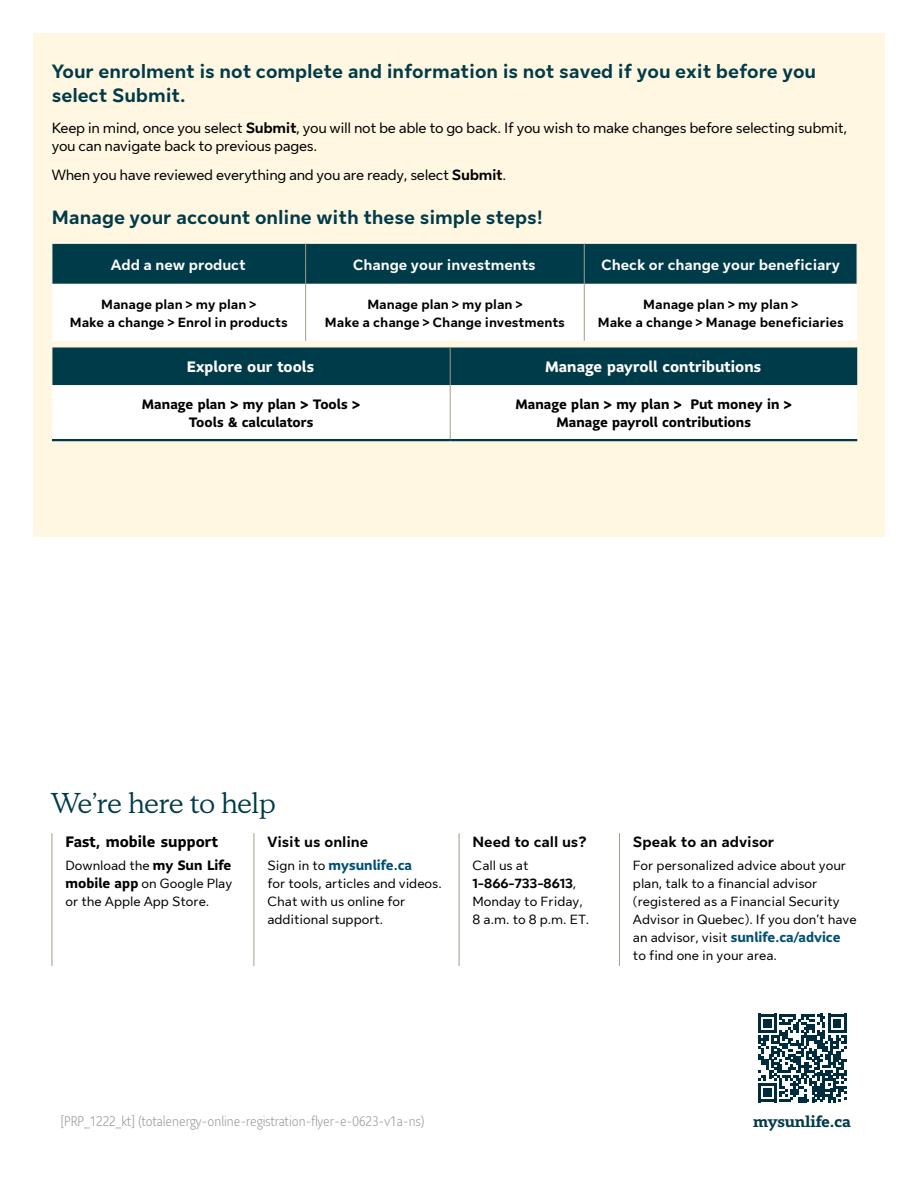
<style>
.page{position:relative;width:918px;height:1188px;background:#fff}
.page>*{position:absolute;margin:0;border:0;box-sizing:border-box;transform-origin:0 0}
.t1{font:28.5px "Sun Life New Display";color:#003b49}
.t2{font:700 19.5px/23.4px "Sun Life New Text";color:#003b49}
.t3{font:15px/18px "Sun Life New Text";letter-spacing:-.02em;color:#000}
.t4{font:700 15px "Sun Life New Text";color:#fff}
.t5{font:700 15px "Sun Life New Text";color:#000}
.t6{font:700 15px "Sun Life Sans";color:#fff}
.t7{font:700 15px "Sun Life Sans";color:#000}
.t8{font:700 15px "Sun Life Serif";letter-spacing:-.02em;color:#003b49}
.t9{font:13.5px/18px "Sun Life New Text";color:#000}
.t10{font:700 13.5px/18px "Sun Life New Text";color:#000;text-align:center}
.t11{font:700 13.5px/18px "Sun Life Sans";color:#000;text-align:center}
.t12{font:300 13.5px "Sun Life Sans Condensed";color:#9a9a9b}
.t13{font:700 13.5px "Sun Life Sans";color:#004f73}
.s1{font-weight:700}
.s2{font-family:"Sun Life Sans";font-weight:700}
.s3{font-family:"Sun Life New Text";font-weight:400;color:#000}
</style>
<div class="page">
<div style="left:33px;top:33px;width:852px;height:504px;background:#fff7e1"></div>
<svg style="left:758px;top:1014px;width:89px;height:88px"></svg>
<div style="left:53px;top:244px;width:804px;height:40px;background:#003b49"></div>
<div style="left:52px;top:284px;width:805px;height:57px;background:#fff"></div>
<hr style="left:305px;top:244px;width:1px;height:40px;background:#a49c8a">
<hr style="left:305px;top:284px;width:1px;height:57px;background:#a49c8a">
<hr style="left:584px;top:244px;width:1px;height:40px;background:#a49c8a">
<hr style="left:584px;top:284px;width:1px;height:57px;background:#a49c8a">
<div style="left:53px;top:348px;width:804px;height:37px;background:#003b49"></div>
<div style="left:52px;top:385px;width:805px;height:54px;background:#fff"></div>
<hr style="left:450px;top:347px;width:1px;height:38px;background:#a49c8a">
<hr style="left:450px;top:385px;width:1px;height:54px;background:#a49c8a">
<hr style="left:52px;top:439px;width:398px;height:2px;background:#003b49">
<hr style="left:450px;top:439px;width:407px;height:2px;background:#003b49">
<hr style="left:254px;top:833px;width:1px;height:133px;background:#a49c8a">
<hr style="left:459px;top:833px;width:1px;height:133px;background:#a49c8a">
<hr style="left:619px;top:833px;width:1px;height:133px;background:#a49c8a">
<hr style="left:52px;top:833px;width:1px;height:133px;background:#a49c8a">
<h2 class="t2" style="left:52px;top:59px;width:766px">Your enrolment is not complete and information is not saved if you exit before you select Submit.</h2>
<p class="t3" style="left:52px;top:118px;width:797px">Keep in mind, once you select <span class="s1">Submit</span>, you will not be able to go back. If you wish to make changes before selecting submit, you can navigate back to previous pages.</p>
<p class="t3" style="left:52px;top:165px;width:456px">When you have reviewed everything and you are ready, select <span class="s1">Submit</span>.</p>
<h2 class="t2" style="left:52px;top:204px;width:493px">Manage your account online with these simple steps!</h2>
<p class="t4" style="left:111px;top:255px;width:136px">Add a new product</p>
<p class="t4" style="left:353px;top:255px;width:184px">Change your investments</p>
<p class="t4" style="left:601px;top:255px;width:240px">Check or change your beneficiary</p>
<p class="t10" style="left:70px;top:295px;width:219px">Manage plan &gt; my plan &gt;<br>Make a change &gt; Enrol in products</p>
<p class="t10" style="left:325px;top:295px;width:241px">Manage plan &gt; my plan &gt;<br>Make a change &gt; Change investments</p>
<p class="t10" style="left:598px;top:295px;width:247px">Manage plan &gt; my plan &gt;<br>Make a change &gt; Manage beneficiaries</p>
<p class="t6" style="left:187px;top:356px;width:129px">Explore our tools</p>
<p class="t6" style="left:545px;top:356px;width:218px">Manage payroll contributions</p>
<p class="t11" style="left:142px;top:395px;width:220px">Manage plan &gt; my plan &gt; Tools &gt;<br>Tools &amp; calculators</p>
<p class="t11" style="left:515px;top:395px;width:278px">Manage plan &gt; my plan &gt; Put money in &gt;<br>Manage payroll contributions</p>
<h1 class="t1" style="left:52px;top:784px;width:225px">We’re here to help</h1>
<p class="t7" style="left:65px;top:832px;width:154px">Fast, mobile support</p>
<p class="t9" style="left:65px;top:856px;width:168px;text-align:justify">Download the <span class="s2">my Sun Life mobile app</span> on Google Play or the Apple App Store.</p>
<p class="t5" style="left:267px;top:832px;width:102px">Visit us online</p>
<p class="t13" style="left:267px;top:856px;width:146px"><span class="s3">Sign in to</span> mysunlife.ca</p>
<p class="t9" style="left:267px;top:874px;width:176px">for tools, articles and videos.<br>Chat with us online for additional support.</p>
<p class="t5" style="left:473px;top:832px;width:115px">Need to call us?</p>
<p class="t9" style="left:473px;top:856px;width:118px">Call us at<br><span class="s1">1-866-733-8613</span>,<br>Monday to Friday,<br>8 a.m. to 8 p.m. ET.</p>
<p class="t5" style="left:633px;top:832px;width:143px">Speak to an advisor</p>
<p class="t9" style="left:633px;top:856px;width:225px">For personalized advice about your plan, talk to a financial advisor (registered as a Financial Security Advisor in Quebec). If you don’t have</p>
<p class="t13" style="left:633px;top:928px;width:209px"><span class="s3">an advisor, visit</span> sunlife.ca/advice</p>
<p class="t9" style="left:633px;top:946px;width:145px">to find one in your area.</p>
<p class="t12" style="left:61px;top:1112px;width:365px">[PRP_1222_kt] (totalenergy-online-registration-flyer-e-0623-v1a-ns)</p>
<p class="t8" style="left:753px;top:1111px;width:99px">mysunlife.ca</p>
</div>
